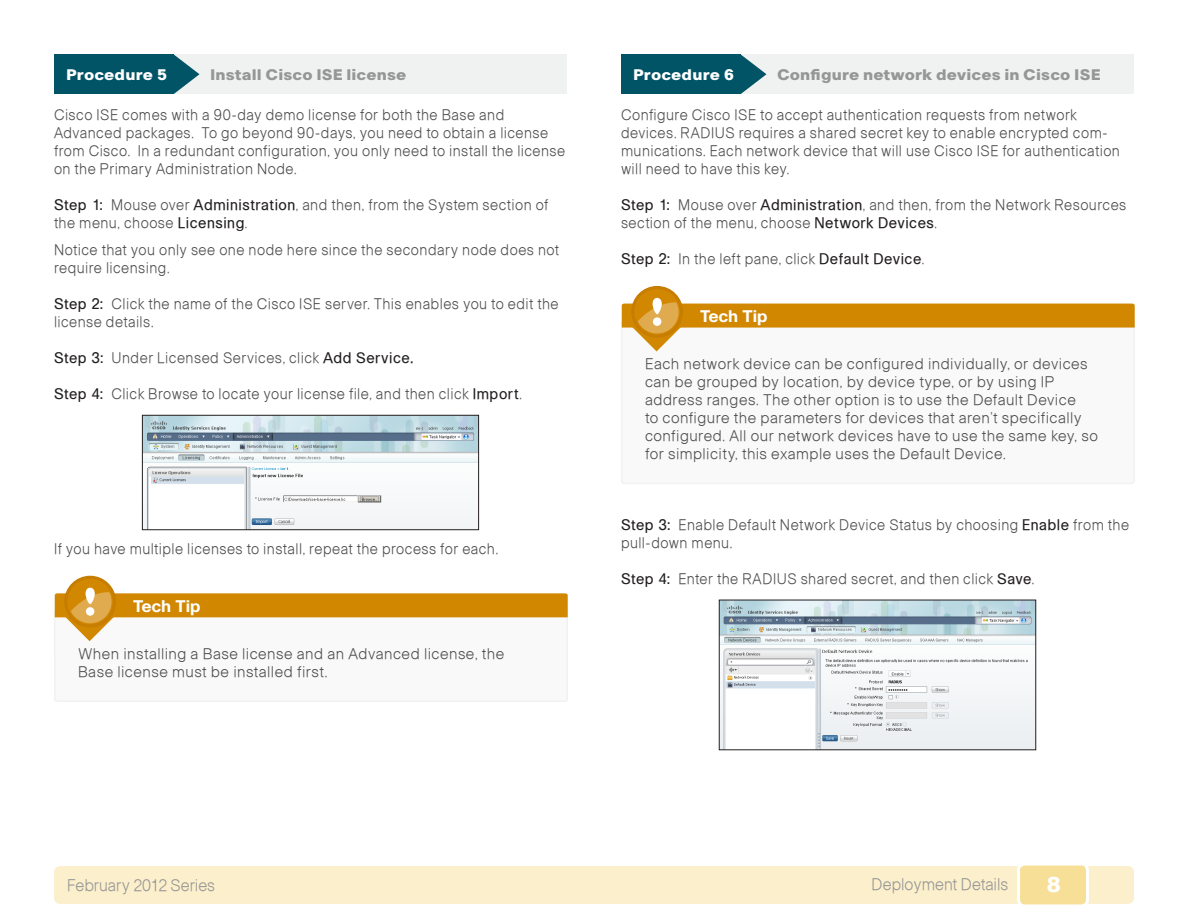
<style>
.page{position:relative;width:1188px;height:918px;background:#fff}
.page>*{position:absolute;margin:0;border:0;box-sizing:border-box;transform-origin:0 0}
.t1{font:900 21px "Cisco";color:#fff}
.t2{font:16.5px "Ciscolight";color:#969696;scale:.95 1}
.t3{font:700 16.5px "Cisco";color:#fff}
.Body_text_SBA{font:15px/18px "Ciscolight";letter-spacing:.03em;color:#4d4d4d;scale:.95 1}
.Numbered_step_SBA{font:15px/18px "Ciscolight";letter-spacing:.03em;color:#4d4d4d;scale:.95 1}
.Body_text_SBA-2{font:15px/18px "Ciscolight";letter-spacing:.03em;color:#4d4d4d}
.Place_Procedure_Head{font:900 15px "Cisco";letter-spacing:.005em;color:#969696}
.Place_Procedure_Head-2{font:900 15px "Cisco";letter-spacing:.005em;color:#fff}
.s1{font-family:"Cisco";color:#231f20}
.s2{font-family:"Ciscoregular";color:#231f20}
</style>
<div class="page">
<div style="left:54px;top:866px;width:1080px;height:38px;background:#fcefcb;border-radius:6px"></div>
<div style="left:1019px;top:864px;width:68px;height:42px;background:#f7df97;border-radius:6px"></div>
<div style="left:1017px;top:863px;width:72px;height:44px;border:3px solid #fff;border-radius:6px"></div>
<div style="left:54px;top:55px;width:513px;height:39px;background:#f0f2f2"></div>
<div style="left:54px;top:55px;width:120px;height:39px;background:#005466"></div>
<svg style="left:174px;top:55px;width:26px;height:39px"></svg>
<img style="left:144px;top:417px;width:333px;height:111px">
<div style="left:142px;top:415px;width:337px;height:115px;border:1px solid #231f20"></div>
<svg style="left:54px;top:610px;width:514px;height:92px"></svg>
<svg style="left:55px;top:577px;width:513px;height:64px"></svg>
<div style="left:621px;top:55px;width:513px;height:39px;background:#f0f2f2"></div>
<div style="left:621px;top:55px;width:120px;height:39px;background:#005466"></div>
<svg style="left:741px;top:55px;width:26px;height:39px"></svg>
<svg style="left:621px;top:320px;width:514px;height:164px"></svg>
<svg style="left:622px;top:287px;width:513px;height:64px"></svg>
<img style="left:721px;top:602px;width:313px;height:146px">
<div style="left:719px;top:600px;width:317px;height:150px;border:1px solid #231f20"></div>
<p class="Place_Procedure_Head-2" style="left:66px;top:66px;width:103px">Procedure 5</p>
<p class="Place_Procedure_Head" style="left:210px;top:66px;width:198px">Install Cisco ISE license</p>
<p class="Body_text_SBA" style="left:54px;top:106px;width:540px">Cisco ISE comes with a 90-day demo license for both the Base and Advanced packages. To go beyond 90-days, you need to obtain a license from Cisco. In a redundant configuration, you only need to install the license on the Primary Administration Node.</p>
<p class="Numbered_step_SBA" style="left:54px;top:196px;width:522px"><span class="s1">Step 1:</span> Mouse over <span class="s2">Administration</span>, and then, from the System section of the menu, choose <span class="s2">Licensing</span>.</p>
<p class="Body_text_SBA" style="left:54px;top:241px;width:533px">Notice that you only see one node here since the secondary node does not require licensing.</p>
<p class="Numbered_step_SBA" style="left:54px;top:295px;width:533px"><span class="s1">Step 2:</span> Click the name of the Cisco ISE server. This enables you to edit the license details.</p>
<p class="Numbered_step_SBA" style="left:54px;top:349px;width:380px"><span class="s1">Step 3:</span> Under Licensed Services, click <span class="s2">Add Service.</span></p>
<p class="Numbered_step_SBA" style="left:54px;top:385px;width:494px"><span class="s1">Step 4:</span> Click Browse to locate your license file, and then click <span class="s2">Import</span>.</p>
<p class="Body_text_SBA" style="left:54px;top:539px;width:469px">If you have multiple licenses to install, repeat the process for each.</p>
<p class="t3" style="left:133px;top:596px;width:69px">Tech Tip</p>
<p class="Body_text_SBA-2" style="left:78px;top:645px;width:428px">When installing a Base license and an Advanced license, the<br>Base license must be installed first.</p>
<p class="Place_Procedure_Head-2" style="left:633px;top:66px;width:103px">Procedure 6</p>
<p class="Place_Procedure_Head" style="left:777px;top:66px;width:325px">Configure network devices in Cisco ISE</p>
<p class="Body_text_SBA" style="left:621px;top:106px;width:527px">Configure Cisco ISE to accept authentication requests from network devices. RADIUS requires a shared secret key to enable encrypted com&shy;munications. Each network device that will use Cisco ISE for authentication will need to have this key.</p>
<p class="Numbered_step_SBA" style="left:621px;top:196px;width:533px"><span class="s1">Step 1:</span> Mouse over <span class="s2">Administration</span>, and then, from the Network Resources section of the menu, choose <span class="s2">Network Devices</span>.</p>
<p class="Numbered_step_SBA" style="left:621px;top:250px;width:321px"><span class="s1">Step 2:</span> In the left pane, click <span class="s2">Default Device</span>.</p>
<p class="t3" style="left:700px;top:306px;width:69px">Tech Tip</p>
<p class="Body_text_SBA-2" style="left:645px;top:355px;width:454px">Each network device can be configured individually, or devices can be grouped by location, by device type, or by using IP address ranges. The other option is to use the Default Device<br>to configure the parameters for devices that aren’t specifically configured. All our network devices have to use the same key, so for simplicity, this example uses the Default Device.</p>
<p class="Numbered_step_SBA" style="left:621px;top:515px;width:536px"><span class="s1">Step 3:</span> Enable Default Network Device Status by choosing <span class="s2">Enable</span> from the pull-down menu.</p>
<p class="Numbered_step_SBA" style="left:621px;top:569px;width:437px"><span class="s1">Step 4:</span> Enter the RADIUS shared secret, and then click <span class="s2">Save</span>.</p>
<p class="t2" style="left:67px;top:875px;width:157px">February 2012 Series</p>
<p class="t2" style="left:872px;top:874px;width:146px">Deployment Details</p>
<h1 class="t1" style="left:1047px;top:872px;width:16px">8</h1>
</div>
